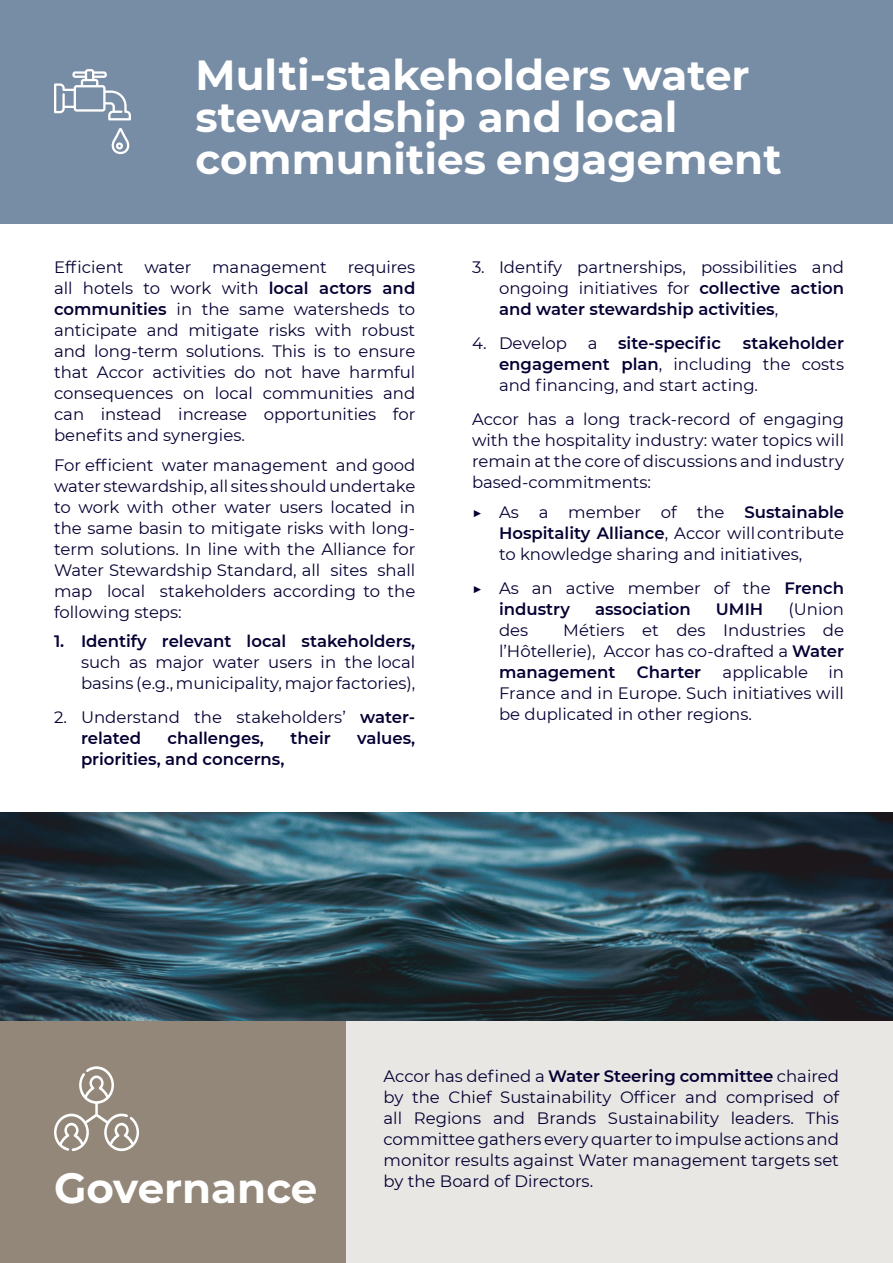
<style>
.page{position:relative;width:893px;height:1263px;background:#fff}
.page>*{position:absolute;margin:0;border:0;box-sizing:border-box;transform-origin:0 0}
.t1{font:700 42px/42px "Montserrat";color:#fff}
.t2{font:16.5px/21px "Montserrat";color:#050033;text-align:justify}
.t3{font:600 16.5px "Montserrat";color:#050033}
.s1{font-weight:600}
</style>
<div class="page">
<div style="left:0;top:0;width:893px;height:223px;background:#778ca5"></div>
<div style="left:0;top:1020px;width:347px;height:243px;background:#928779"></div>
<div style="left:347px;top:1020px;width:546px;height:243px;background:#e9e7e4"></div>
<img style="left:0;top:812px;width:893px;height:208px">
<svg style="left:54px;top:69px;width:77px;height:51px"></svg>
<svg style="left:112px;top:128px;width:17px;height:27px"></svg>
<svg style="left:54px;top:1066px;width:85px;height:85px"></svg>
<h1 class="t1" style="left:196px;top:52px;width:587px">Multi-stakeholders water stewardship and local communities engagement</h1>
<p class="t2" style="left:54px;top:256px;width:71px">Efficient</p>
<p class="t2" style="left:144px;top:256px;width:48px">water</p>
<p class="t2" style="left:212px;top:256px;width:116px">management</p>
<p class="t2" style="left:54px;top:256px;width:363px;text-indent:294px">requires all hotels to work with <span class="s1">local actors and communities</span> in the same watersheds to anticipate and mitigate risks with robust and long-term solutions. This is to ensure that Accor activities do not have harmful consequences on local communities and can instead increase opportunities for benefits and synergies.</p>
<p class="t2" style="left:54px;top:454px;width:363px">For efficient water management and good water stewardship, all sites should undertake to work with other water users located in the same basin to mitigate risks with long&shy;term solutions. In line with the Alliance for Water Stewardship Standard, all sites shall map local stakeholders according to the following steps:</p>
<p class="t3" style="left:54px;top:630px;width:363px">1. Identify relevant local stakeholders,</p>
<p class="t2" style="left:81px;top:651px;width:336px">such as major water users in the local basins (e.g., municipality, major factories),</p>
<p class="t2" style="left:81px;top:706px;width:336px;text-indent:-27px">2. Understand the stakeholders’ <span class="s1">water&shy;related</span></p>
<p class="t3" style="left:168px;top:727px;width:98px">challenges,</p>
<p class="t3" style="left:290px;top:727px;width:42px">their</p>
<p class="t3" style="left:357px;top:727px;width:60px">values,</p>
<p class="t3" style="left:81px;top:748px;width:205px">priorities, and concerns,</p>
<p class="t2" style="left:499px;top:256px;width:347px;text-indent:-27px">3. Identify partnerships, possibilities and ongoing initiatives for <span class="s1">collective action and water stewardship activities</span>,</p>
<p class="t2" style="left:472px;top:332px;width:97px">4. Develop</p>
<p class="t2" style="left:588px;top:332px;width:11px">a</p>
<p class="t3" style="left:618px;top:332px;width:104px">site-specific</p>
<p class="t2" style="left:499px;top:332px;width:347px;text-indent:244px"><span class="s1">stakeholder engagement plan</span>, including the costs and financing, and start acting.</p>
<p class="t2" style="left:472px;top:408px;width:374px">Accor has a long track-record of engaging with the hospitality industry: water topics will remain at the core of discussions and industry based-commitments:</p>
<p class="t2" style="left:499px;top:501px;width:347px;text-indent:-27px">▶ As a member of the <span class="s1">Sustainable Hospitality Alliance</span>, Accor will contribute to knowledge sharing and initiatives,</p>
<p class="t2" style="left:499px;top:577px;width:347px;text-indent:-27px">▶ As an active member of the <span class="s1">French industry</span></p>
<p class="t3" style="left:595px;top:597px;width:97px">association</p>
<p class="t3" style="left:716px;top:597px;width:49px">UMIH</p>
<p class="t2" style="left:788px;top:598px;width:57px">(Union</p>
<p class="t2" style="left:499px;top:619px;width:31px">des</p>
<p class="t2" style="left:499px;top:619px;width:347px;text-indent:64px">Métiers et des Industries de l’Hôtellerie), Accor has co-drafted a <span class="s1">Water management</span></p>
<p class="t2" style="left:499px;top:661px;width:347px;text-indent:224px">applicable in France and in Europe. Such initiatives will be duplicated in other regions.</p>
<p class="t3" style="left:637px;top:660px;width:66px">Charter</p>
<h1 class="t1" style="left:54px;top:1165px;width:265px">Governance</h1>
<p class="t2" style="left:383px;top:1065px;width:457px">Accor has defined a <span class="s1">Water Steering committee</span> chaired by the Chief Sustainability Officer and comprised of all Regions and Brands Sustainability leaders. This committee gathers every quarter to impulse actions and monitor results against Water management targets set by the Board of Directors.</p>
</div>
